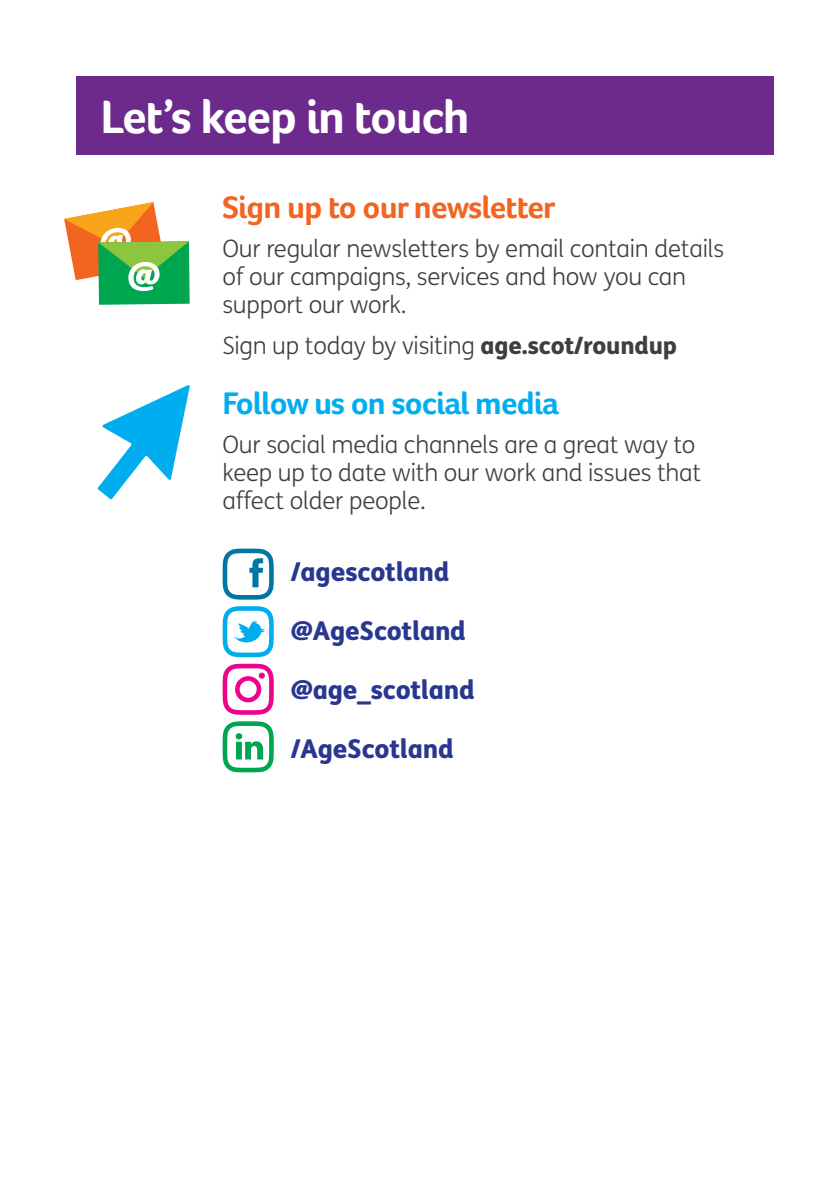
<style>
.page{position:relative;width:840px;height:1191px;background:#fff}
.page>*{position:absolute;margin:0;border:0;box-sizing:border-box;transform-origin:0 0}
.t1{font:700 48px "Foco Age UK";letter-spacing:-.025em;color:#fff}
.t2{font:700 32px "Foco Age UK";letter-spacing:-.025em;color:#f36421}
.t3{font:700 32px "Foco Age UK";letter-spacing:-.025em;color:#00aeef}
.t4{font:800 26px "FS Me";letter-spacing:-.01em;color:#283890}
.t5{font:300 24px/28px "FS Me";letter-spacing:-.01em;color:#3e3e3f}
.s1{font-weight:800}
</style>
<div class="page">
<div style="left:76px;top:76px;width:697px;height:78px;background:#6d2a8d"></div>
<svg style="left:97px;top:385px;width:93px;height:114px"></svg>
<svg style="left:64px;top:202px;width:125px;height:103px"></svg>
<svg style="left:222px;top:664px;width:51px;height:51px"></svg>
<svg style="left:258px;top:672px;width:7px;height:6px"></svg>
<svg style="left:222px;top:548px;width:51px;height:51px"></svg>
<svg style="left:222px;top:721px;width:51px;height:51px"></svg>
<svg style="left:222px;top:606px;width:51px;height:51px"></svg>
<h1 class="t1" style="left:100px;top:88px;width:371px">Let’s keep in touch</h1>
<h2 class="t2" style="left:222px;top:188px;width:334px">Sign up to our newsletter</h2>
<p class="t5" style="left:222px;top:234px;width:503px">Our regular newsletters by email contain details of our campaigns, services and how you can support our work.</p>
<p class="t5" style="left:222px;top:330px;width:455px">Sign up today by visiting <span class="s1">age.scot/roundup</span></p>
<h2 class="t3" style="left:222px;top:384px;width:337px">Follow us on social media</h2>
<p class="t5" style="left:222px;top:430px;width:480px">Our social media channels are a great way to keep up to date with our work and issues that affect older people.</p>
<p class="t4" style="left:291px;top:551px;width:160px">/agescotland</p>
<p class="t4" style="left:291px;top:610px;width:176px">@AgeScotland</p>
<p class="t4" style="left:291px;top:669px;width:185px">@age_scotland</p>
<p class="t4" style="left:291px;top:728px;width:164px">/AgeScotland</p>
</div>
